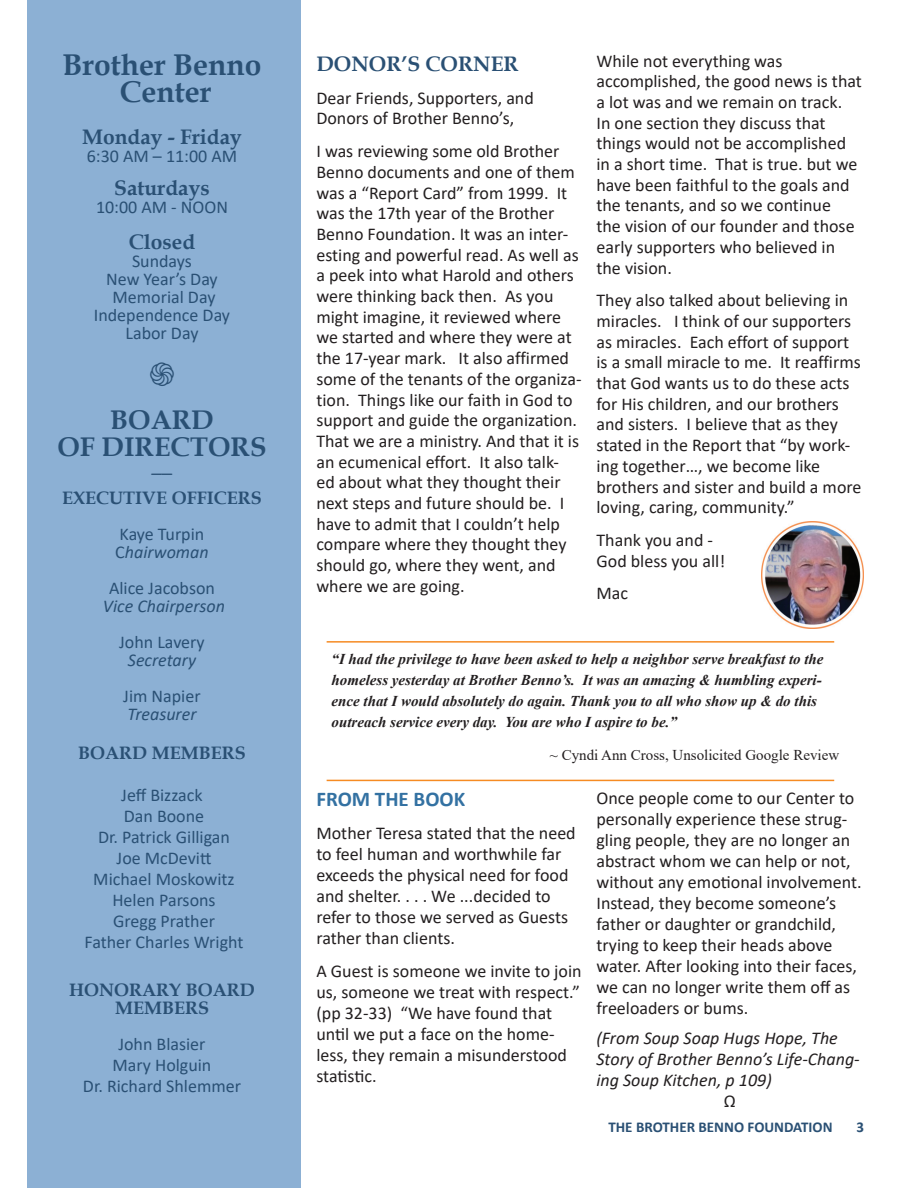
<style>
.page{position:relative;width:918px;height:1188px;background:#fff}
.page>*{position:absolute;margin:0;border:0;box-sizing:border-box;transform-origin:0 0}
.t1{font:700 30px "Book Antiqua";color:#2a5074}
.t2{font:700 27px "Book Antiqua";color:#2a5074}
.t3{font:300 27px "Calibri";color:#2a5074}
.t4{font:700 21px "Book Antiqua";color:#2a5074}
.t5{font:700 21px "Calibri";color:#3371a2}
.t6{font:21px "Calibri";color:#2a5074}
.t7{font:18px/20.7px "Calibri";color:#231f20}
.t8{font:18px/21px "Calibri";color:#2a5074;text-align:center}
.t9{font:italic 18px/21px "Calibri";color:#231f20}
.t10{font:700 18px/18px "Book Antiqua";color:#2a5074;text-align:center}
.t11{font:italic 18px/18px "Calibri";color:#2a5074;text-align:center}
.t12{font:italic 700 15px/21px "Times New Roman";color:#231f20}
.t13{font:15px "Times New Roman";color:#231f20}
.t14{font:700 15px "Calibri";color:#2a5074}
.s1{font-style:italic}
.s2{font-style:normal}
</style>
<div class="page">
<div style="left:27px;top:0;width:273px;height:1188px;background:#8cb0d4"></div>
<hr style="left:327px;top:641px;width:507px;height:2px;background:#f68b23">
<img style="left:762px;top:521px;width:101px;height:107px">
<hr style="left:327px;top:780px;width:507px;height:1px;background:#f68b23">
<p class="t1" style="left:62px;top:44px;width:201px">Brother Benno</p>
<p class="t1" style="left:120px;top:71px;width:93px">Center</p>
<p class="t4" style="left:82px;top:122px;width:161px">Monday - Friday</p>
<p class="t8" style="left:87px;top:145px;width:152px">6:30 AM – 11:00 AM</p>
<p class="t4" style="left:114px;top:173px;width:97px">Saturdays</p>
<p class="t8" style="left:96px;top:196px;width:133px">10:00 AM - NOON</p>
<p class="t4" style="left:129px;top:227px;width:68px">Closed</p>
<p class="t8" style="left:132px;top:250px;width:61px">Sundays</p>
<p class="t8" style="left:106px;top:268px;width:113px">New Year’s Day</p>
<p class="t8" style="left:113px;top:286px;width:104px">Memorial Day</p>
<p class="t8" style="left:94px;top:304px;width:138px">Independence Day</p>
<p class="t8" style="left:126px;top:322px;width:74px">Labor Day</p>
<p class="t3" style="left:148px;top:355px;width:29px">֍</p>
<p class="t2" style="left:110px;top:401px;width:105px">BOARD</p>
<p class="t2" style="left:57px;top:428px;width:211px">OF DIRECTORS</p>
<p class="t6" style="left:152px;top:449px;width:22px">__</p>
<p class="t10" style="left:62px;top:489px;width:201px">EXECUTIVE OFFICERS</p>
<p class="t8" style="left:115px;top:524px;width:95px;line-height:18px;text-align:left">Kaye Turpin<br>C<span class="s1">hairwoman</span></p>
<p class="t11" style="left:103px;top:578px;width:124px"><span class="s2">Alice Jacobson<br></span>Vice Chairperson</p>
<p class="t8" style="left:119px;top:632px;width:87px;line-height:18px">John Lavery<br><span class="s1">Secretary</span></p>
<p class="t8" style="left:123px;top:686px;width:79px;line-height:18px;text-align:left">Jim Napier<br><span class="s1">Treasurer</span></p>
<p class="t10" style="left:78px;top:744px;width:169px">BOARD MEMBERS</p>
<p class="t8" style="left:85px;top:784px;width:160px">Jeff Bizzack<br>Dan Boone<br>Dr. Patrick Gilligan<br>Joe McDevitt<br>Michael Moskowitz<br>Helen Parsons<br>Gregg Prather<br>Father Charles Wright</p>
<p class="t10" style="left:69px;top:981px;width:187px">HONORARY BOARD<br>MEMBERS</p>
<p class="t8" style="left:118px;top:1033px;width:89px">John Blasier</p>
<p class="t8" style="left:83px;top:1054px;width:160px">Mary Holguin<br>Dr. Richard Shlemmer</p>
<p class="t4" style="left:316px;top:50px;width:204px">DONOR’S CORNER</p>
<p class="t7" style="left:316px;top:87px;width:219px">Dear Friends, Supporters, and</p>
<p class="t7" style="left:316px;top:108px;width:199px">Donors of Brother Benno’s,</p>
<p class="t7" style="left:316px;top:140px;width:267px">I was reviewing some old Brother<br>Benno documents and one of them was a “Report Card” from 1999. It was the 17th year of the Brother<br>Benno Foundation. It was an inter&shy;esting and powerful read. As well as a peek into what Harold and others were thinking back then. As you might imagine, it reviewed where we started and where they were at the 17-year mark. It also affirmed some of the tenants of the organiza&shy;tion. Things like our faith in God to support and guide the organization.<br>That we are a ministry. And that it is an ecumenical effort. It also talk&shy;ed about what they thought their next steps and future should be. I have to admit that I couldn’t help compare where they thought they should go, where they went, and where we are going.</p>
<p class="t7" style="left:596px;top:50px;width:188px">While not everything was</p>
<p class="t7" style="left:596px;top:70px;width:267px">accomplished, the good news is that a lot was and we remain on track.<br>In one section they discuss that things would not be accomplished in a short time. That is true. but we have been faithful to the goals and the tenants, and so we continue<br>the vision of our founder and those early supporters who believed in the vision.</p>
<p class="t7" style="left:596px;top:289px;width:267px">They also talked about believing in miracles. I think of our supporters as miracles. Each effort of support is a small miracle to me. It reaffirms that God wants us to do these acts for His children, and our brothers and sisters. I believe that as they stated in the Report that “by work&shy;ing together…, we become like brothers and sister and build a more loving, caring, community.”</p>
<p class="t7" style="left:596px;top:529px;width:118px">Thank you and -</p>
<p class="t7" style="left:596px;top:550px;width:130px">God bless you all!</p>
<p class="t7" style="left:596px;top:583px;width:33px">Mac</p>
<p class="t12" style="left:332px;top:648px;width:494px">“I had the privilege to have been asked to help a neighbor serve breakfast to the homeless yesterday at Brother Benno’s. It was an amazing &amp; humbling experi&shy;ence that I would absolutely do again. Thank you to all who show up &amp; do this outreach service every day. You are who I aspire to be.”</p>
<p class="t13" style="left:550px;top:744px;width:291px">~ Cyndi Ann Cross, Unsolicited Google Review</p>
<p class="t5" style="left:316px;top:785px;width:150px">FROM THE BOOK</p>
<p class="t7" style="left:316px;top:823px;width:261px">Mother Teresa stated that the need to feel human and worthwhile far exceeds the physical need for food and shelter. . . . We ...decided to refer to those we served as Guests rather than clients.</p>
<p class="t7" style="left:316px;top:961px;width:267px">A Guest is someone we invite to join us, someone we treat with respect.” (pp 32-33) “We have found that until we put a face on the home&shy;less, they remain a misunderstood statistic.</p>
<p class="t7" style="left:596px;top:787px;width:267px">Once people come to our Center to personally experience these strug&shy;gling people, they are no longer an abstract whom we can help or not, without any emotional involvement.<br>Instead, they become someone’s father or daughter or grandchild, trying to keep their heads above water. After looking into their faces, we can no longer write them off as freeloaders or bums.</p>
<p class="t9" style="left:596px;top:1027px;width:265px">(From Soup Soap Hugs Hope, The<br>Story of Brother Benno’s Life-Chang&shy;ing Soup Kitchen, p 109)</p>
<p class="t7" style="left:724px;top:1090px;width:13px">Ω</p>
<p class="t14" style="left:608px;top:1117px;width:226px">THE BROTHER BENNO FOUNDATION</p>
<p class="t14" style="left:856px;top:1117px;width:9px">3</p>
</div>
